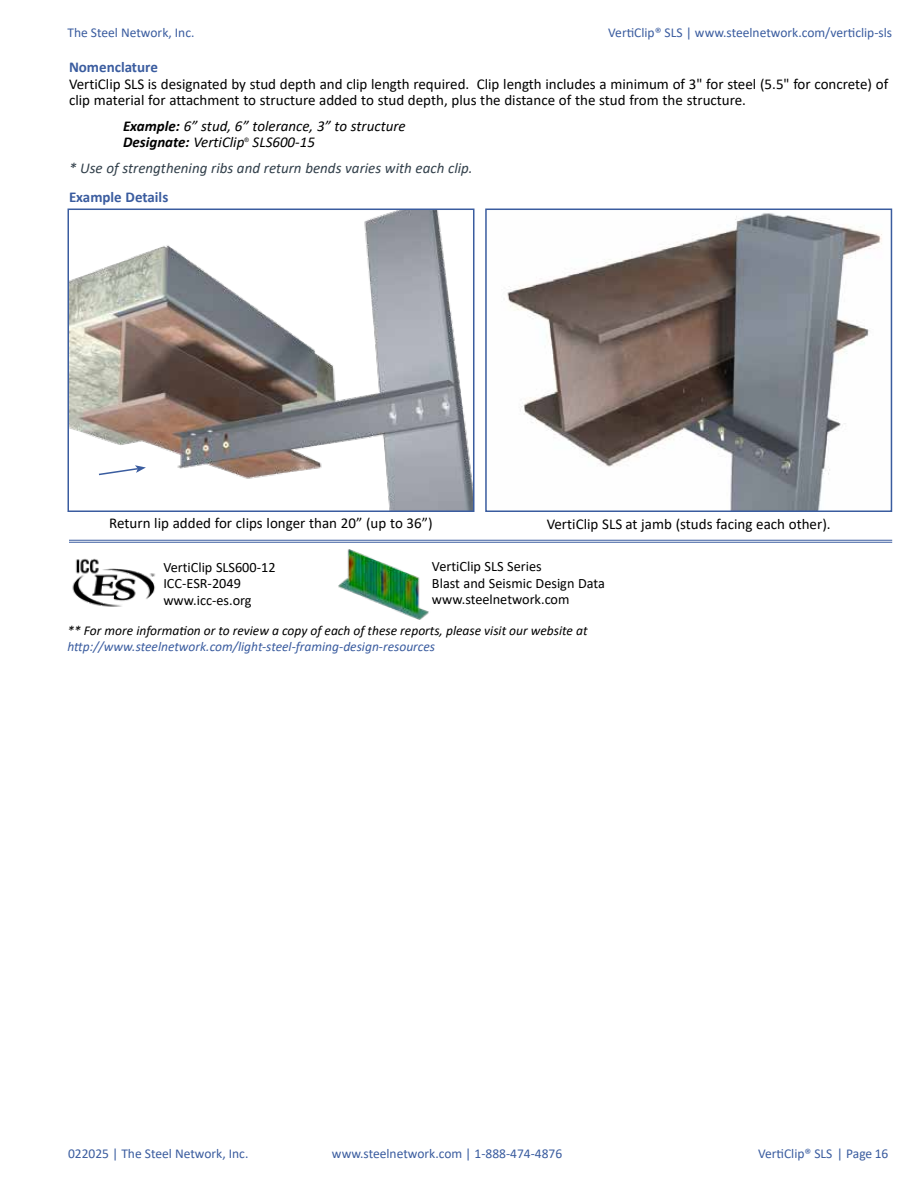
<style>
.page{position:relative;width:918px;height:1188px;background:#fff}
.page>*{position:absolute;margin:0;border:0;box-sizing:border-box;transform-origin:0 0}
.t1{font:15px/16.5px "Calibri";color:#000}
.t2{font:italic 15px/16.5px "Calibri";color:#000}
.t3{font:italic 15px "Calibri";color:#313f4a}
.t4{font:700 15px "Calibri";color:#3a5c9f}
.t5{font:14.25px/16.5px "Calibri";color:#000}
.t6{font:13.5px "Calibri";color:#3a5c9f}
.t7{font:italic 13.5px "Calibri";color:#000}
.t8{font:italic 13.5px "Calibri";color:#3a5c9f}
.t9{font:6px "Arial";color:#000}
.s1{font-weight:700}
</style>
<div class="page">
<img style="left:507px;top:213px;width:375px;height:296px">
<div style="left:485px;top:209px;width:407px;height:303px;border:2px solid #3a5c9f"></div>
<img style="left:71px;top:212px;width:400px;height:297px">
<div style="left:68px;top:209px;width:406px;height:303px;border:2px solid #3a5c9f"></div>
<svg style="left:97px;top:465px;width:49px;height:11px"></svg>
<img style="left:72px;top:558px;width:83px;height:49px">
<img style="left:338px;top:549px;width:91px;height:71px">
<hr style="left:69px;top:540px;width:823px;height:1px;background:#3a5c9f">
<hr style="left:69px;top:542px;width:823px;height:1px;background:#3a5c9f">
<p class="t6" style="left:68px;top:23px;width:129px">The Steel Network, Inc.</p>
<p class="t6" style="left:608px;top:23px;width:285px">VertiClip® SLS | www.steelnetwork.com/verticlip-sls</p>
<p class="t4" style="left:69px;top:57px;width:90px">Nomenclature</p>
<p class="t1" style="left:69px;top:75px;width:821px">VertiClip SLS is designated by stud depth and clip length required. Clip length includes a minimum of 3" for steel (5.5" for concrete) of clip material for attachment to structure added to stud depth, plus the distance of the stud from the structure.</p>
<p class="t2" style="left:123px;top:117px;width:284px"><span class="s1">Example:</span> 6” stud, 6” tolerance, 3” to structure<br><span class="s1">Designate:</span> VertiClip</p>
<p class="t9" style="left:244px;top:135px;width:6px">®</p>
<p class="t2" style="left:253px;top:133px;width:64px">SLS600-15</p>
<p class="t3" style="left:69px;top:157px;width:405px">* Use of strengthening ribs and return bends varies with each clip.</p>
<p class="t4" style="left:69px;top:186px;width:101px">Example Details</p>
<p class="t1" style="left:109px;top:514px;width:325px">Return lip added for clips longer than 20” (up to 36”)</p>
<p class="t1" style="left:547px;top:516px;width:285px">VertiClip SLS at jamb (studs facing each other).</p>
<p class="t5" style="left:432px;top:558px;width:174px">VertiClip SLS Series<br>Blast and Seismic Design Data www.steelnetwork.com</p>
<p class="t7" style="left:68px;top:621px;width:522px">** For more information or to review a copy of each of these reports, please visit our website at</p>
<p class="t8" style="left:68px;top:637px;width:369px">http://www.steelnetwork.com/light-steel-framing-design-resources</p>
<p class="t5" style="left:163px;top:558px;width:114px">VertiClip SLS600-12<br>ICC-ESR-2049 www.icc-es.org</p>
<p class="t6" style="left:68px;top:1144px;width:182px">022025 | The Steel Network, Inc.</p>
<p class="t6" style="left:332px;top:1144px;width:232px">www.steelnetwork.com | 1-888-474-4876</p>
<p class="t6" style="left:758px;top:1144px;width:132px">VertiClip® SLS | Page 16</p>
</div>
